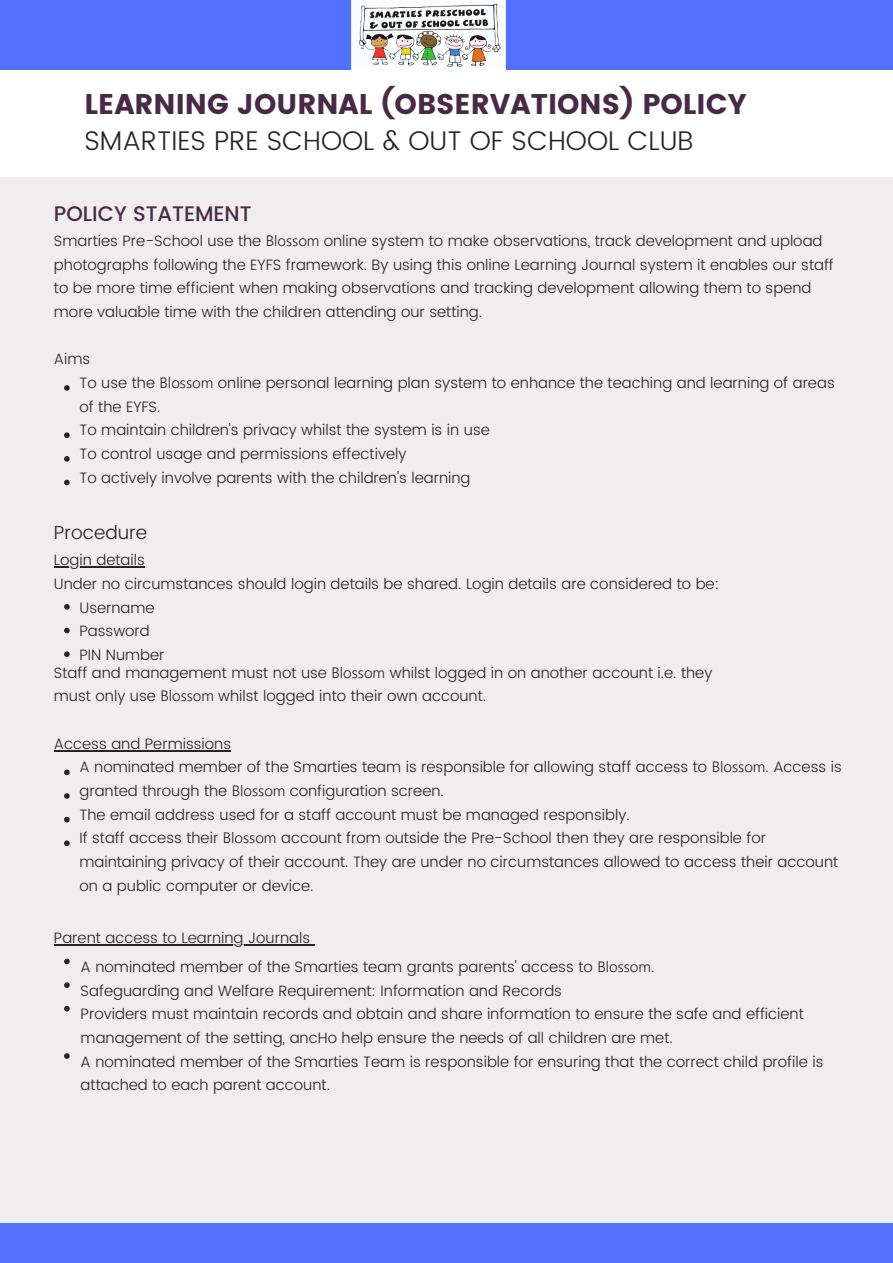
<style>
.page{position:relative;width:893px;height:1263px;background:#fff}
.page>*{position:absolute;margin:0;border:0;box-sizing:border-box;transform-origin:0 0}
.t1{font:28.42px "Poppins";color:#492a46}
.t2{font:300 27px "Poppins";color:#242424}
.t3{font:500 21px "Poppins";color:#492a46}
.t4{font:300 18.75px "Poppins";color:#242424}
.t5{font:300 15px/23.6px "Poppins";color:#242424}
.s1{font-family:"Leelawadee UI"}
</style>
<div class="page">
<div style="left:0;top:178px;width:893px;height:1045px;background:#efeded"></div>
<div style="left:0;top:1223px;width:893px;height:40px;background:#5271ff"></div>
<div style="left:0;top:0;width:893px;height:69px;background:#5271ff"></div>
<svg style="left:64px;top:385px;width:6px;height:6px"></svg>
<svg style="left:64px;top:432px;width:6px;height:6px"></svg>
<svg style="left:64px;top:456px;width:6px;height:6px"></svg>
<svg style="left:64px;top:480px;width:6px;height:5px"></svg>
<svg style="left:64px;top:604px;width:6px;height:6px"></svg>
<svg style="left:64px;top:628px;width:6px;height:5px"></svg>
<svg style="left:64px;top:651px;width:6px;height:6px"></svg>
<svg style="left:64px;top:769px;width:6px;height:6px"></svg>
<svg style="left:64px;top:793px;width:6px;height:6px"></svg>
<svg style="left:64px;top:817px;width:6px;height:5px"></svg>
<svg style="left:64px;top:840px;width:6px;height:6px"></svg>
<svg style="left:64px;top:959px;width:6px;height:5px"></svg>
<svg style="left:64px;top:982px;width:6px;height:6px"></svg>
<svg style="left:64px;top:1006px;width:6px;height:5px"></svg>
<svg style="left:64px;top:1053px;width:6px;height:6px"></svg>
<hr style="left:54px;top:566px;width:91px;height:1px;background:#242424">
<hr style="left:54px;top:944px;width:256px;height:2px;background:#242424">
<img style="left:351px;top:0;width:155px;height:69px">
<hr style="left:54px;top:751px;width:177px;height:1px;background:#242424">
<p class="t1" style="left:84px;top:88px;width:664px">LEARNING JOURNAL (OBSERVATIONS) POLICY</p>
<p class="t2" style="left:84px;top:125px;width:610px">SMARTIES PRE SCHOOL &amp; OUT OF SCHOOL CLUB</p>
<p class="t3" style="left:54px;top:202px;width:199px">POLICY STATEMENT</p>
<p class="t5" style="left:54px;top:229px;width:781px">Smarties Pre-School use the <span class="s1">Blossom</span> online system to make observations, track development and upload photographs following the EYFS framework. By using this online Learning Journal system it enables our staff to be more time efficient when making observations and tracking development allowing them to spend more valuable time with the children attending our setting.</p>
<p class="t5" style="left:54px;top:347px;width:38px">Aims</p>
<p class="t5" style="left:79px;top:371px;width:757px">To use the <span class="s1">Blossom</span> online personal learning plan system to enhance the teaching and learning of areas of the EYFS.<br>To maintain children's privacy whilst the system is in use<br>To control usage and permissions effectively<br>To actively involve parents with the children's learning</p>
<p class="t4" style="left:54px;top:522px;width:95px">Procedure</p>
<p class="t5" style="left:54px;top:548px;width:92px">Login details</p>
<p class="t5" style="left:54px;top:572px;width:667px">Under no circumstances should login details be shared. Login details are considered to be:</p>
<p class="t5" style="left:79px;top:595px;width:77px">Username</p>
<p class="t5" style="left:79px;top:619px;width:72px">Password</p>
<p class="t5" style="left:79px;top:643px;width:87px">PIN Number</p>
<p class="t5" style="left:54px;top:661px;width:660px">Staff and management must not use <span class="s1">Blossom</span> whilst logged in on another account i.e. they must only use <span class="s1">Blossom</span> whilst logged into their own account.</p>
<p class="t5" style="left:54px;top:732px;width:179px">Access and Permissions</p>
<p class="t5" style="left:79px;top:755px;width:764px">A nominated member of the Smarties team is responsible for allowing staff access to <span class="s1">Blossom</span>. Access is granted through the <span class="s1">Blossom</span> configuration screen.<br>The email address used for a staff account must be managed responsibly.<br>If staff access their <span class="s1">Blossom</span> account from outside the Pre-School then they are responsible for maintaining privacy of their account. They are under no circumstances allowed to access their account on a public computer or device.</p>
<p class="t5" style="left:54px;top:926px;width:258px">Parent access to Learning Journals</p>
<p class="t5" style="left:81px;top:955px;width:744px">A nominated member of the Smarties team grants parents' access to <span class="s1">Blossom</span>.<br>Safeguarding and Welfare Requirement: Information and Records<br>Providers must maintain records and obtain and share information to ensure the safe and efficient management of the setting, ancHo help ensure the needs of all children are met.<br>A nominated member of the Smarties Team is responsible for ensuring that the correct child profile is attached to each parent account.</p>
</div>
